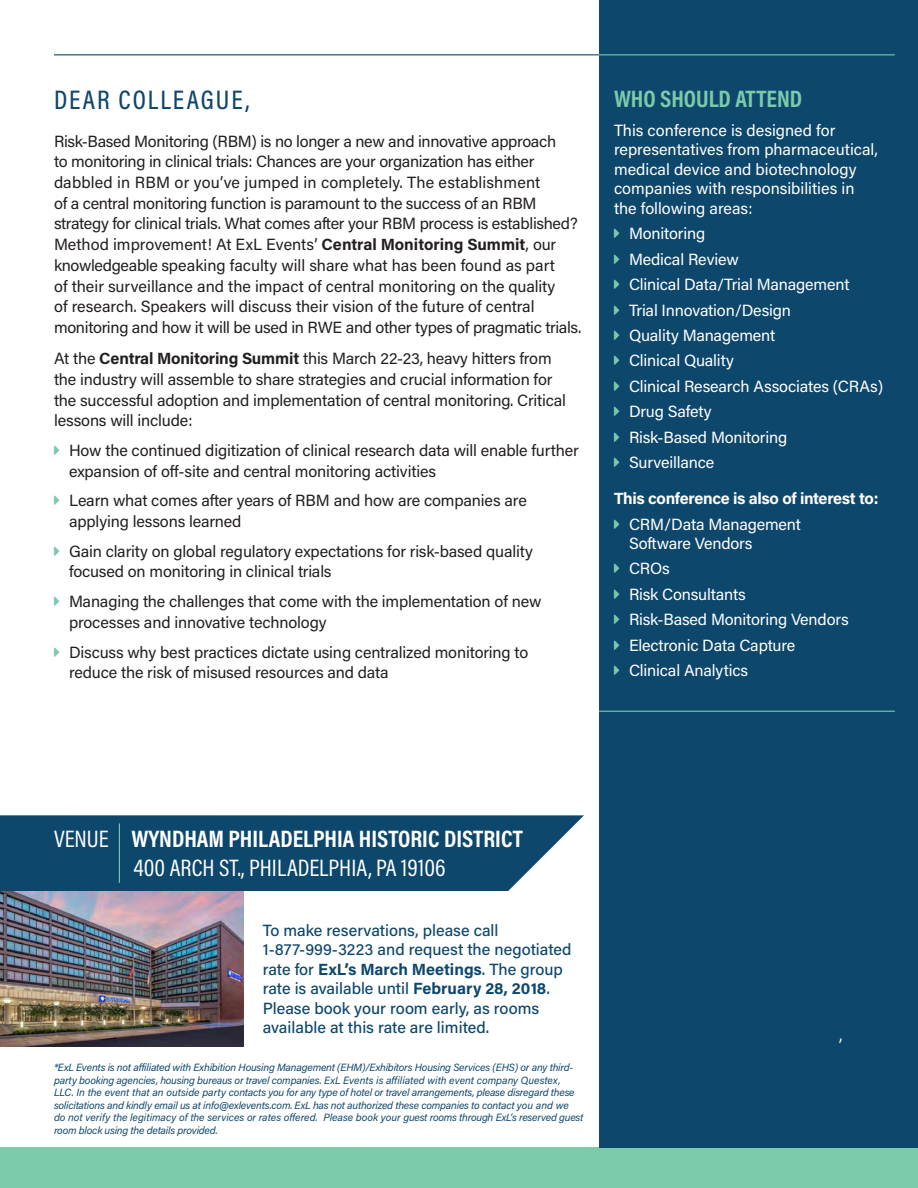
<style>
.page{position:relative;width:918px;height:1188px;background:#fff}
.page>*{position:absolute;margin:0;border:0;box-sizing:border-box;transform-origin:0 0}
.pg2-dearcolleague{font:500 27px "Acumin Pro Cond";letter-spacing:.07em;color:#0e476c}
.pg2-sub{font:700 24px "Acumin Pro Cond";color:#fff}
.pg2-sub-2{font:24px "Acumin Pro Cond";color:#fff}
.pg2-sub-3{font:700 24px "Acumin Pro Cond";color:#7bcaaa}
.pg2-copy{font:16.2px/20.7px "Acumin Pro";letter-spacing:-.01em;color:#231f20}
.pg2-sub2-copy{font:16.2px/19.5px "Acumin Pro";letter-spacing:-.01em;color:#fff}
.pg2-venue-copy{font:500 16.2px/19.5px "Acumin Pro";color:#0e476c}
.pg2-sub2-copy-2{font:700 16.2px "Acumin Pro";letter-spacing:-.02em;color:#fff}
.pg2-sub3{font:italic 10.5px/12.6px "Acumin Pro";letter-spacing:-.02em;color:#0e476c}
.s1{font-weight:700}
.s2{font-weight:400}
</style>
<div class="page">
<div style="left:0;top:1148px;width:918px;height:40px;background:#7bcaaa"></div>
<div style="left:599px;top:0;width:319px;height:1148px;background:#0e476c"></div>
<hr style="left:54px;top:54px;width:545px;height:1px;background:#0e476c">
<hr style="left:599px;top:54px;width:296px;height:1px;background:#7bcaaa">
<hr style="left:599px;top:711px;width:296px;height:1px;background:#7bcaaa">
<img style="left:0;top:891px;width:244px;height:155px">
<svg style="left:0;top:815px;width:584px;height:76px;background:#1e5375"></svg>
<hr style="left:119px;top:823px;width:1px;height:60px;background:#7bcaaa">
<p class="pg2-dearcolleague" style="left:54px;top:83px;width:197px">DEAR COLLEAGUE,</p>
<p class="pg2-copy" style="left:54px;top:130px;width:529px">Risk-Based Monitoring (RBM) is no longer a new and innovative approach<br>to monitoring in clinical trials: Chances are your organization has either dabbled in RBM or you’ve jumped in completely. The establishment<br>of a central monitoring function is paramount to the success of an RBM strategy for clinical trials. What comes after your RBM process is established?<br>Method improvement! At ExL Events’ <span class="s1">Central Monitoring Summit</span>, our knowledgeable speaking faculty will share what has been found as part<br>of their surveillance and the impact of central monitoring on the quality<br>of research. Speakers will discuss their vision of the future of central monitoring and how it will be used in RWE and other types of pragmatic trials.</p>
<p class="pg2-copy" style="left:54px;top:348px;width:514px">At the <span class="s1">Central Monitoring Summit</span> this March 22-23, heavy hitters from the industry will assemble to share strategies and crucial information for the successful adoption and implementation of central monitoring. Critical lessons will include:</p>
<p class="pg2-copy" style="left:69px;top:439px;width:511px">How the continued digitization of clinical research data will enable further expansion of off-site and central monitoring activities</p>
<p class="pg2-copy" style="left:69px;top:490px;width:459px">Learn what comes after years of RBM and how are companies are applying lessons learned</p>
<p class="pg2-copy" style="left:69px;top:540px;width:466px">Gain clarity on global regulatory expectations for risk-based quality focused on monitoring in clinical trials</p>
<p class="pg2-copy" style="left:69px;top:590px;width:474px">Managing the challenges that come with the implementation of new processes and innovative technology</p>
<p class="pg2-copy" style="left:69px;top:641px;width:461px">Discuss why best practices dictate using centralized monitoring to reduce the risk of misused resources and data</p>
<p class="pg2-sub-3" style="left:614px;top:83px;width:190px">WHO SHOULD ATTEND</p>
<p class="pg2-sub2-copy" style="left:614px;top:120px;width:265px">This conference is designed for representatives from pharmaceutical, medical device and biotechnology companies with responsibilities in the following areas:</p>
<p class="pg2-sub2-copy" style="left:629px;top:223px;width:78px">Monitoring</p>
<p class="pg2-sub2-copy" style="left:629px;top:249px;width:111px">Medical Review</p>
<p class="pg2-sub2-copy" style="left:629px;top:274px;width:222px">Clinical Data/Trial Management</p>
<p class="pg2-sub2-copy" style="left:629px;top:299px;width:164px">Trial Innovation/Design</p>
<p class="pg2-sub2-copy" style="left:629px;top:325px;width:148px">Quality Management</p>
<p class="pg2-sub2-copy" style="left:629px;top:350px;width:106px">Clinical Quality</p>
<p class="pg2-sub2-copy" style="left:629px;top:376px;width:256px">Clinical Research Associates (CRAs)</p>
<p class="pg2-sub2-copy" style="left:629px;top:401px;width:84px">Drug Safety</p>
<p class="pg2-sub2-copy" style="left:629px;top:427px;width:160px">Risk-Based Monitoring</p>
<p class="pg2-sub2-copy" style="left:629px;top:452px;width:87px">Surveillance</p>
<p class="pg2-sub2-copy-2" style="left:614px;top:487px;width:266px">This conference is also of interest to:</p>
<p class="pg2-sub2-copy" style="left:629px;top:514px;width:174px">CRM/Data Management<br>Software Vendors</p>
<p class="pg2-sub2-copy" style="left:629px;top:558px;width:42px">CROs</p>
<p class="pg2-sub2-copy" style="left:629px;top:584px;width:118px">Risk Consultants</p>
<p class="pg2-sub2-copy" style="left:629px;top:609px;width:221px">Risk-Based Monitoring Vendors</p>
<p class="pg2-sub2-copy" style="left:629px;top:635px;width:168px">Electronic Data Capture</p>
<p class="pg2-sub2-copy" style="left:629px;top:660px;width:121px">Clinical Analytics</p>
<p class="pg2-sub" style="left:54px;top:823px;width:470px"><span class="s2">VENUE</span> WYNDHAM PHILADELPHIA HISTORIC DISTRICT</p>
<p class="pg2-sub-2" style="left:134px;top:852px;width:314px">400 ARCH ST., PHILADELPHIA, PA 19106</p>
<p class="pg2-venue-copy" style="left:263px;top:920px;width:310px">To make reservations, please call 1-877-999-3223 and request the negotiated rate for <span class="s1">ExL’s March Meetings</span>. The group rate is available until <span class="s1">February 28, 2018</span>.<br>Please book your room early, as rooms available at this rate are limited.</p>
<p class="pg2-sub3" style="left:54px;top:1061px;width:531px">*ExL Events is not affiliated with Exhibition Housing Management (EHM)/Exhibitors Housing Services (EHS) or any third&shy;party booking agencies, housing bureaus or travel companies. ExL Events is affiliated with event company Questex,<br>LLC. In the event that an outside party contacts you for any type of hotel or travel arrangements, please disregard these solicitations and kindly email us at info@exlevents.com. ExL has not authorized these companies to contact you and we<br>do not verify the legitimacy of the services or rates offered. Please book your guest rooms through ExL’s reserved guest room block using the details provided.</p>
<p class="pg2-sub2-copy" style="left:839px;top:1025px;width:5px">,</p>
</div>
